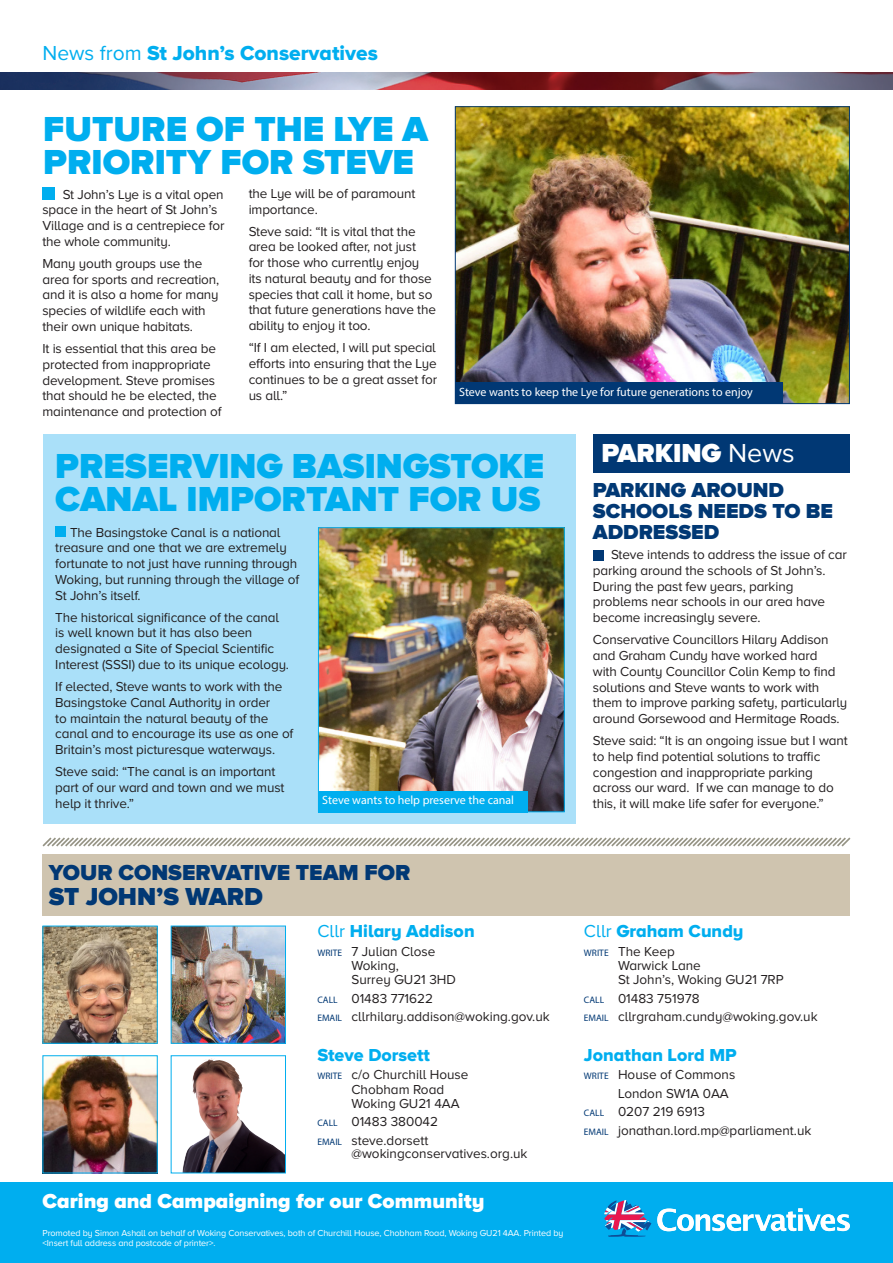
<style>
.page{position:relative;width:893px;height:1263px;background:#fff}
.page>*{position:absolute;margin:0;border:0;box-sizing:border-box;transform-origin:0 0}
.t1{font:900 36px/33px "Proxima Nova A";color:#00aeef}
.t2{font:900 27px "Proxima Nova A";color:#fff}
.Franklin_Gothic_Heav{font:900 25.5px "Proxima Nova A";color:#013874}
.Franklin_Gothic_Heav-2{font:900 22.5px "Proxima Nova A";color:#013874}
.t3{font:900 21px/21px "Proxima Nova A";color:#013874}
.Franklin_Gothic_Heav-3{font:900 21px "Proxima Nova A";color:#fff}
.Franklin_Gothic_Heav-4{font:21px "Proxima Nova A Extrabld";color:#00aeef}
.t4{font:18px "Proxima Nova A Extrabld";color:#00aeef}
.t5{font:13.5px/15.8px "Proxima Nova A";letter-spacing:-.01em;color:#231f20}
.t6{font:12px "Myriad Pro";color:#fff}
.t7{font:9px/9.8px "Proxima Nova A";letter-spacing:-.01em;color:#fff}
.s1{font-family:"Proxima Nova A"}
.s2{font-weight:400}
.s3{font-family:"Myriad Pro";font-size:9.45px;color:#013874}
</style>
<div class="page">
<div style="left:43px;top:434px;width:532px;height:390px;background:#aae0f9"></div>
<div style="left:0;top:1182px;width:893px;height:81px;background:#00aeef"></div>
<svg style="left:42px;top:837px;width:809px;height:10px"></svg>
<svg style="left:657px;top:1208px;width:193px;height:23px"></svg>
<svg style="left:604px;top:1200px;width:47px;height:37px"></svg>
<div style="left:593px;top:434px;width:257px;height:39px;background:#013874"></div>
<div style="left:55px;top:526px;width:11px;height:10px;background:#00aeef"></div>
<div style="left:593px;top:550px;width:11px;height:10px;background:#013874"></div>
<img style="left:320px;top:529px;width:243px;height:281px">
<div style="left:318px;top:527px;width:247px;height:285px;border:1px solid #00aeef"></div>
<div style="left:318px;top:791px;width:209px;height:21px;background:#00aeef"></div>
<div style="left:43px;top:855px;width:807px;height:61px;background:#cfc4af"></div>
<img style="left:45px;top:928px;width:111px;height:114px">
<div style="left:43px;top:926px;width:115px;height:118px;border:1px solid #00aeef"></div>
<img style="left:182px;top:1058px;width:102px;height:113px">
<img style="left:45px;top:1057px;width:111px;height:114px">
<div style="left:43px;top:1055px;width:115px;height:118px;border:1px solid #00aeef"></div>
<img style="left:173px;top:928px;width:111px;height:114px">
<div style="left:171px;top:926px;width:115px;height:118px;border:1px solid #00aeef"></div>
<img style="left:457px;top:108px;width:391px;height:294px">
<div style="left:455px;top:383px;width:327px;height:21px;background:#013874"></div>
<div style="left:42px;top:187px;width:13px;height:13px;background:#00aeef"></div>
<img style="left:0;top:72px;width:893px;height:17px">
<p class="Franklin_Gothic_Heav-4" style="left:43px;top:40px;width:337px"><span class="s1">News from</span> St John’s Conservatives</p>
<p class="t1" style="left:43px;top:111px;width:386px">FUTURE OF THE LYE A<br>PRIORITY FOR STEVE</p>
<p class="t5" style="left:42px;top:186px;width:184px;text-indent:20px">St John’s Lye is a vital open space in the heart of St John’s<br>Village and is a centrepiece for the whole community.</p>
<p class="t5" style="left:42px;top:255px;width:178px">Many youth groups use the area for sports and recreation, and it is also a home for many species of wildlife each with their own unique habitats.</p>
<p class="t5" style="left:42px;top:341px;width:181px">It is essential that this area be protected from inappropriate development. Steve promises that should he be elected, the maintenance and protection of</p>
<p class="t5" style="left:249px;top:185px;width:168px">the Lye will be of paramount importance.</p>
<p class="t5" style="left:249px;top:223px;width:189px">Steve said: “It is vital that the area be looked after, not just<br>for those who currently enjoy<br>its natural beauty and for those species that call it home, but so that future generations have the ability to enjoy it too.</p>
<p class="t5" style="left:249px;top:340px;width:190px;text-align:justify">“If I am elected, I will put special efforts into ensuring that the Lye continues to be a great asset for us all.”</p>
<p class="t6" style="left:459px;top:385px;width:295px">Steve wants to keep the Lye for future generations to enjoy</p>
<p class="t1" style="left:55px;top:449px;width:490px">PRESERVING BASINGSTOKE<br>CANAL IMPORTANT FOR US</p>
<p class="t5" style="left:55px;top:524px;width:245px;text-indent:15px">The Basingstoke Canal is a national treasure and one that we are extremely fortunate to not just have running through Woking, but running through the village of St John’s itself.</p>
<p class="t5" style="left:55px;top:609px;width:235px">The historical significance of the canal is well known but it has also been designated a Site of Special Scientific Interest (SSSI) due to its unique ecology.</p>
<p class="t5" style="left:55px;top:678px;width:240px">If elected, Steve wants to work with the Basingstoke Canal Authority in order<br>to maintain the natural beauty of the canal and to encourage its use as one of Britain’s most picturesque waterways.</p>
<p class="t5" style="left:55px;top:764px;width:231px">Steve said: “The canal is an important part of our ward and town and we must help it thrive.”</p>
<p class="t6" style="left:322px;top:793px;width:193px">Steve wants to help preserve the canal</p>
<p class="t2" style="left:601px;top:437px;width:195px">PARKING <span class="s2">News</span></p>
<p class="t3" style="left:593px;top:479px;width:242px">PARKING AROUND<br>SCHOOLS NEEDS TO BE<br>ADDRESSED</p>
<p class="t5" style="left:593px;top:547px;width:255px;text-indent:18px">Steve intends to address the issue of car parking around the schools of St John’s.<br>During the past few years, parking problems near schools in our area have become increasingly severe.</p>
<p class="t5" style="left:593px;top:632px;width:256px">Conservative Councillors Hilary Addison and Graham Cundy have worked hard<br>with County Councillor Colin Kemp to find solutions and Steve wants to work with them to improve parking safety, particularly around Gorsewood and Hermitage Roads.</p>
<p class="t5" style="left:593px;top:733px;width:256px">Steve said: “It is an ongoing issue but I want to help find potential solutions to traffic congestion and inappropriate parking across our ward. If we can manage to do this, it will make life safer for everyone.”</p>
<p class="Franklin_Gothic_Heav-2" style="left:49px;top:859px;width:363px">YOUR CONSERVATIVE TEAM FOR</p>
<p class="Franklin_Gothic_Heav" style="left:49px;top:882px;width:216px">ST JOHN’S WARD</p>
<p class="t4" style="left:317px;top:920px;width:159px"><span class="s1">Cllr</span> Hilary Addison</p>
<p class="t5" style="left:351px;top:944px;width:106px;line-height:14.2px;text-indent:-34px"><span class="s3">WRITE</span> 7 Julian Close<br>Woking,<br>Surrey GU21 3HD</p>
<p class="t5" style="left:317px;top:990px;width:117px"><span class="s3">CALL</span> 01483 771622</p>
<p class="t5" style="left:317px;top:1008px;width:234px"><span class="s3">EMAIL</span> cllrhilary.addison@woking.gov.uk</p>
<p class="t4" style="left:317px;top:1044px;width:114px">Steve Dorsett</p>
<p class="t5" style="left:351px;top:1067px;width:118px;line-height:14.2px;text-indent:-34px"><span class="s3">WRITE</span> c/o Churchill House<br>Chobham Road<br>Woking GU21 4AA</p>
<p class="t5" style="left:317px;top:1114px;width:122px"><span class="s3">CALL</span> 01483 380042</p>
<p class="t5" style="left:317px;top:1132px;width:112px"><span class="s3">EMAIL</span> steve.dorsett</p>
<p class="t5" style="left:351px;top:1145px;width:178px">@wokingconservatives.org.uk</p>
<p class="Franklin_Gothic_Heav-3" style="left:43px;top:1188px;width:443px">Caring and Campaigning for our Community</p>
<p class="t7" style="left:43px;top:1228px;width:522px">Promoted by Simon Ashall on behalf of Woking Conservatives, both of Churchill House, Chobham Road, Woking GU21 4AA. Printed by &lt;Insert full address and postcode of printer&gt;.</p>
<p class="t4" style="left:584px;top:920px;width:161px"><span class="s1">Cllr</span> Graham Cundy</p>
<p class="t5" style="left:618px;top:944px;width:167px;line-height:14.2px;text-indent:-34px"><span class="s3">WRITE</span> The Keep<br>Warwick Lane<br>St John’s, Woking GU21 7RP</p>
<p class="t5" style="left:584px;top:990px;width:117px"><span class="s3">CALL</span> 01483 751978</p>
<p class="t5" style="left:584px;top:1008px;width:235px"><span class="s3">EMAIL</span> cllrgraham.cundy@woking.gov.uk</p>
<p class="t4" style="left:584px;top:1044px;width:154px">Jonathan Lord MP</p>
<p class="t5" style="left:584px;top:1067px;width:153px"><span class="s3">WRITE</span> House of Commons</p>
<p class="t5" style="left:618px;top:1085px;width:112px">London SW1A 0AA</p>
<p class="t5" style="left:584px;top:1104px;width:122px"><span class="s3">CALL</span> 0207 219 6913</p>
<p class="t5" style="left:584px;top:1122px;width:229px"><span class="s3">EMAIL</span> jonathan.lord.mp@parliament.uk</p>
</div>
